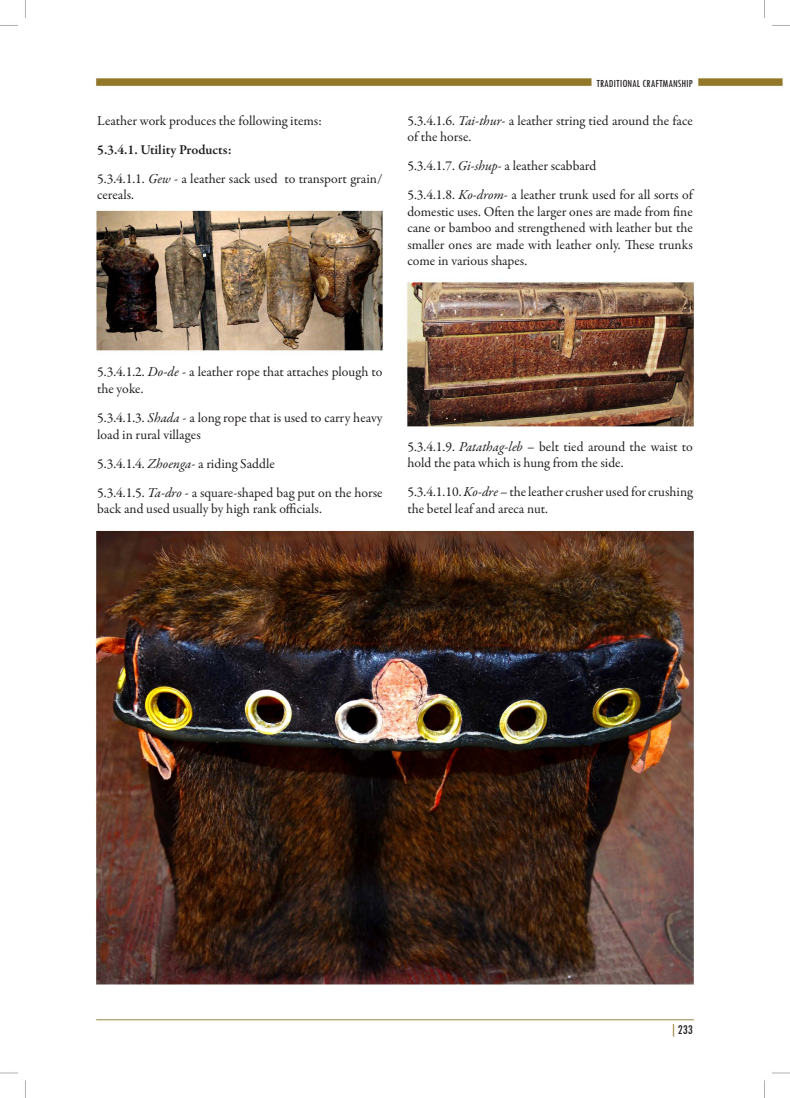
<style>
.page{position:relative;width:790px;height:1098px;background:#fff}
.page>*{position:absolute;margin:0;border:0;box-sizing:border-box;transform-origin:0 0}
.t1{font:13.75px/16.5px "Garamond Premr Pro";color:#231f20}
.t2{font:condensed 13.75px "Tw Cen";color:#231f20}
.t3{font:condensed 11.25px "Tw Cen";color:#231f20}
.s1{font-weight:600}
.s2{font-style:italic}
.s3{font-family:"Sambhota Ededris";font-stretch:normal;font-size:12.5px;color:#937728}
</style>
<div class="page">
<img style="left:0;top:0;width:790px;height:1098px">
<img style="left:97px;top:209px;width:288px;height:145px">
<img style="left:407px;top:279px;width:287px;height:150px">
<img style="left:96px;top:530px;width:598px;height:454px">
<p class="t1" style="left:97px;top:113px;width:226px">Leather work produces the following items:</p>
<p class="t1" style="left:97px;top:135px;width:287px;line-height:29px"><span class="s1">5.3.4.1. Utility Products:<br></span>5.3.4.1.1. <span class="s2">Gew</span> - a leather sack used to transport grain/</p>
<p class="t1" style="left:97px;top:187px;width:38px">cereals.</p>
<p class="t3" style="left:596px;top:76px;width:98px">TRADITIONAL CRAFTMANSHIP</p>
<p class="t1" style="left:407px;top:113px;width:287px">5.3.4.1.6. <span class="s2">Tai</span>-<span class="s2">thur</span>- a leather string tied around the face of the horse.</p>
<p class="t1" style="left:407px;top:152px;width:287px;line-height:29px">5.3.4.1.7. <span class="s2">Gi</span>-<span class="s2">shup</span>- a leather scabbard<br>5.3.4.1.8. <span class="s2">Ko</span>-<span class="s2">drom</span>- a leather trunk used for all sorts of</p>
<p class="t1" style="left:407px;top:204px;width:287px;text-align:justify">domestic uses. Often the larger ones are made from fine cane or bamboo and strengthened with leather but the smaller ones are made with leather only. These trunks come in various shapes.</p>
<p class="t1" style="left:97px;top:364px;width:287px">5.3.4.1.2. <span class="s2">Do-de</span> - a leather rope that attaches plough to the yoke.</p>
<p class="t1" style="left:97px;top:410px;width:287px">5.3.4.1.3. <span class="s2">Shada</span> - a long rope that is used to carry heavy load in rural villages</p>
<p class="t1" style="left:97px;top:449px;width:287px;line-height:29px">5.3.4.1.4. <span class="s2">Zhoenga</span>- a riding Saddle<br>5.3.4.1.5. <span class="s2">Ta</span>-<span class="s2">dro</span> - a square-shaped bag put on the horse</p>
<p class="t1" style="left:97px;top:501px;width:226px">back and used usually by high rank officials.</p>
<p class="t1" style="left:407px;top:439px;width:287px">5.3.4.1.9. <span class="s2">Patathag</span>-<span class="s2">leb</span> – belt tied around the waist to hold the pata which is hung from the side.</p>
<p class="t1" style="left:407px;top:484px;width:287px">5.3.4.1.10. <span class="s2">Ko</span>-<span class="s2">dre</span> – the leather crusher used for crushing the betel leaf and areca nut.</p>
<p class="t2" style="left:672px;top:1021px;width:22px"><span class="s3">|</span> 233</p>
</div>
